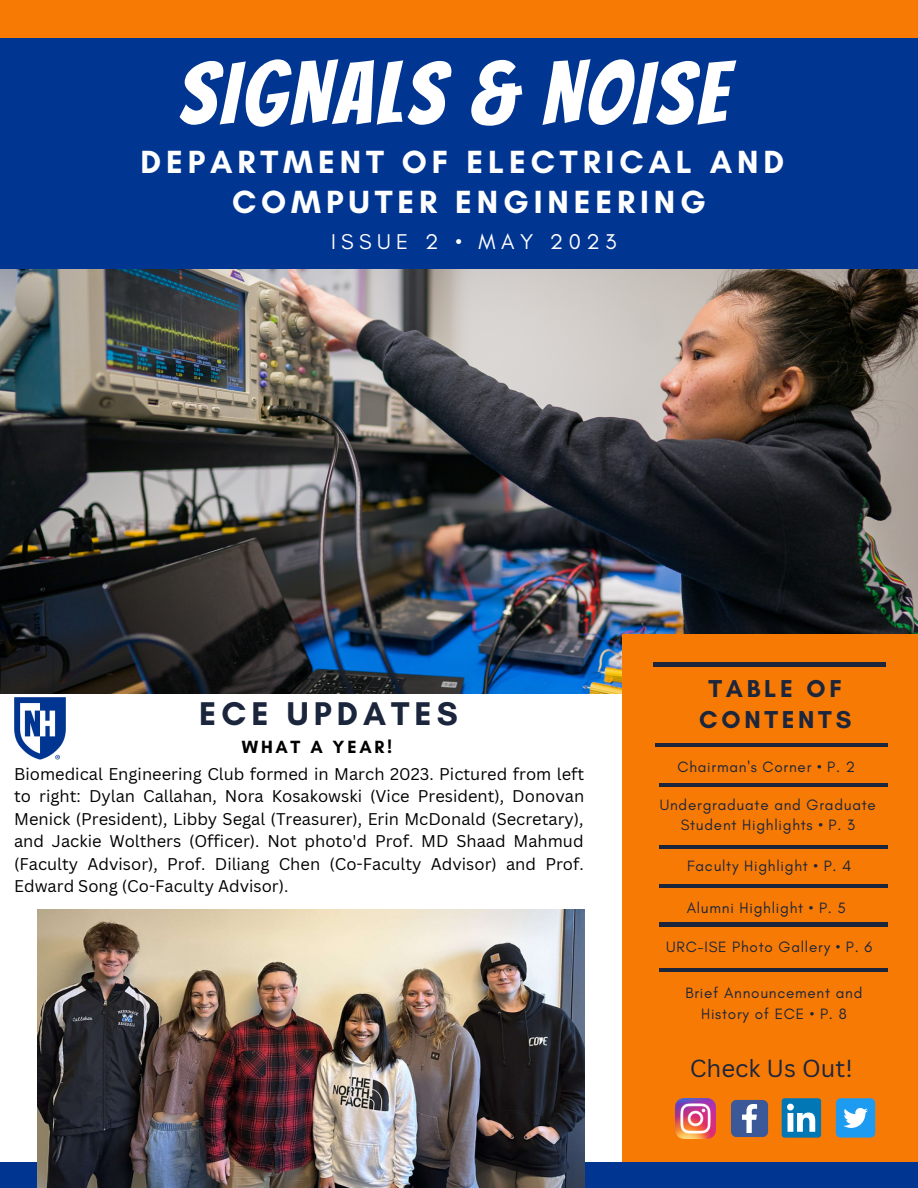
<style>
.page{position:relative;width:918px;height:1188px;background:#fff}
.page>*{position:absolute;margin:0;border:0;box-sizing:border-box;transform-origin:0 0}
.t1{font:87.15px "Bangers";letter-spacing:.05em;color:#fff}
.t2{font:700 33.45px "Glacial Indifference";letter-spacing:.15em;color:#1b253c}
.t3{font:700 32.7px/40.5px "Glacial Indifference";letter-spacing:.15em;color:#fff;text-align:center}
.t4{font:700 24.9px/30.8px "Glacial Indifference";letter-spacing:.15em;color:#1b253c;text-align:center}
.t5{font:24px "Canva Sans";color:#1b253c}
.t6{font:21.75px "Glacial Indifference";letter-spacing:.25em;color:#fff}
.t7{font:700 18px "Glacial Indifference";letter-spacing:.15em;color:#000}
.t8{font:16.5px/22.5px "Canva Sans";color:#000;text-align:justify}
.t9{font:15.3px/20.7px "Glacial Indifference";letter-spacing:.05em;color:#1b253c;text-align:center}
</style>
<div class="page">
<img style="left:0;top:269px;width:918px;height:425px">
<div style="left:0;top:0;width:918px;height:269px;background:#003591"></div>
<div style="left:622px;top:635px;width:296px;height:532px;background:#f77a05"></div>
<hr style="left:653px;top:663px;width:233px;height:3px;background:#1b253c">
<hr style="left:655px;top:744px;width:233px;height:3px;background:#1b253c">
<hr style="left:660px;top:783px;width:228px;height:4px;background:#1b253c">
<hr style="left:660px;top:845px;width:228px;height:4px;background:#1b253c">
<hr style="left:660px;top:884px;width:228px;height:4px;background:#1b253c">
<hr style="left:660px;top:968px;width:228px;height:4px;background:#1b253c">
<div style="left:0;top:0;width:918px;height:37px;background:#f77a05"></div>
<div style="left:0;top:1162px;width:918px;height:26px;background:#003591"></div>
<img style="left:14px;top:697px;width:52px;height:63px">
<hr style="left:660px;top:923px;width:228px;height:3px;background:#1b253c">
<svg style="left:731px;top:1100px;width:37px;height:37px"></svg>
<div style="left:836px;top:1098px;width:39px;height:40px;background:#1d9bf0;border-radius:5px"></div>
<svg style="left:843px;top:1108px;width:25px;height:20px"></svg>
<div style="left:782px;top:1098px;width:39px;height:40px;background:#0177b5;border-radius:3px"></div>
<svg style="left:787px;top:1104px;width:28px;height:28px"></svg>
<img style="left:675px;top:1098px;width:41px;height:41px">
<img style="left:38px;top:910px;width:547px;height:278px">
<h1 class="t1" style="left:178px;top:48px;width:550px">SIGNALS &amp; NOISE</h1>
<h3 class="t3" style="left:140px;top:141px;width:645px">DEPARTMENT OF ELECTRICAL AND<br>COMPUTER ENGINEERING</h3>
<h3 class="t6" style="left:331px;top:228px;width:287px">ISSUE 2 • MAY 2023</h3>
<h2 class="t2" style="left:199px;top:693px;width:260px">ECE UPDATES</h2>
<p class="t7" style="left:242px;top:736px;width:152px">WHAT A YEAR!</p>
<p class="t8" style="left:14px;top:762px;width:572px">Biomedical Engineering Club formed in March 2023. Pictured from left to right: Dylan Callahan, Nora Kosakowski (Vice President), Donovan Menick (President), Libby Segal (Treasurer), Erin McDonald (Secretary), and Jackie Wolthers (Officer). Not photo'd Prof. MD Shaad Mahmud (Faculty Advisor), Prof. Diliang Chen (Co-Faculty Advisor) and Prof.<br>Edward Song (Co-Faculty Advisor).</p>
<h3 class="t4" style="left:699px;top:673px;width:154px">TABLE OF<br>CONTENTS</h3>
<p class="t9" style="left:677px;top:756px;width:179px">Chairman's Corner • P. 2</p>
<p class="t9" style="left:660px;top:794px;width:218px">Undergraduate and Graduate<br>Student Highlights • P. 3</p>
<p class="t9" style="left:687px;top:856px;width:166px">Faculty Highlight • P. 4</p>
<p class="t9" style="left:687px;top:897px;width:161px">Alumni Highlight • P. 5</p>
<p class="t9" style="left:666px;top:937px;width:208px">URC-ISE Photo Gallery • P. 6</p>
<p class="t9" style="left:685px;top:982px;width:179px">Brief Announcement and<br>History of ECE • P. 8</p>
<h3 class="t5" style="left:690px;top:1051px;width:164px">Check Us Out!</h3>
</div>
